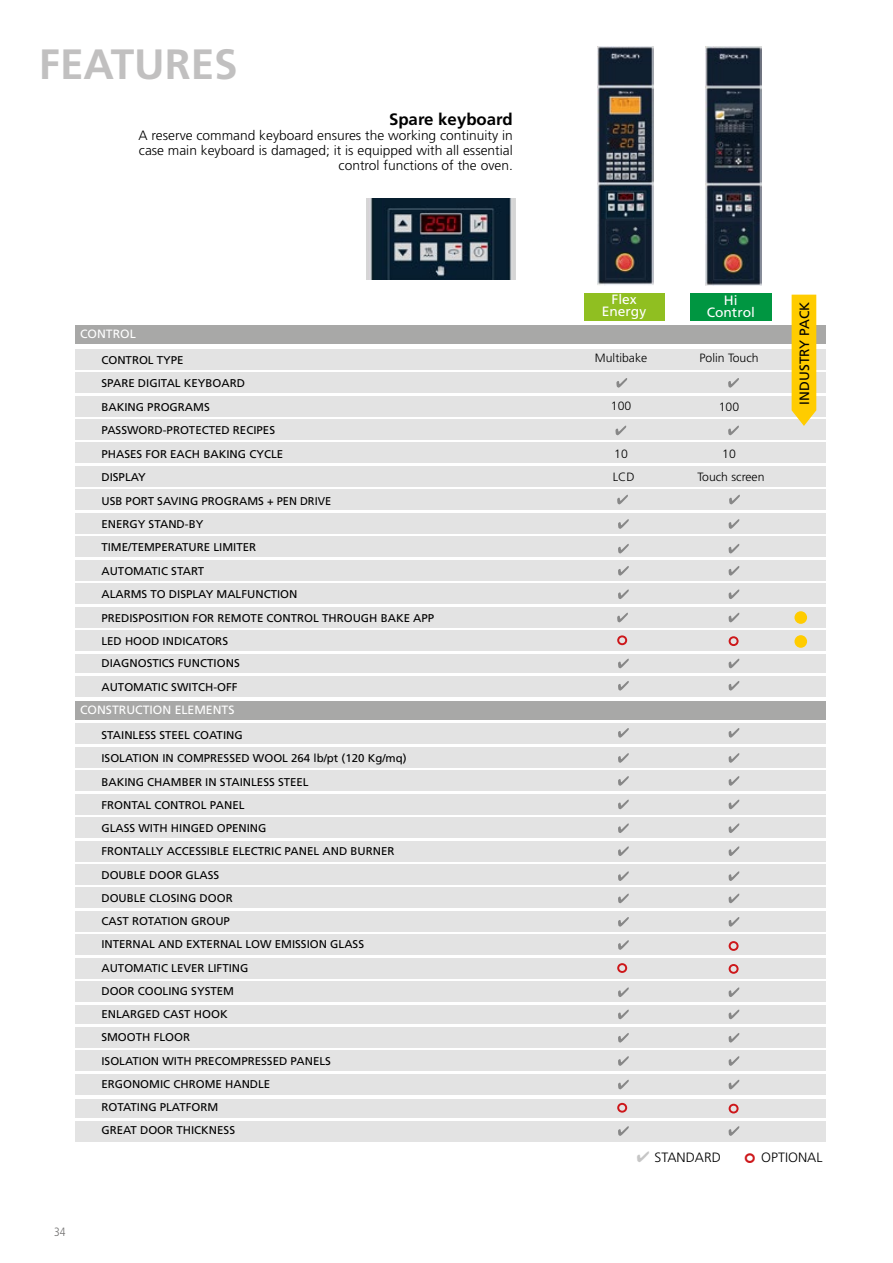
<style>
.page{position:relative;width:893px;height:1263px;background:#fff}
.page>*{position:absolute;margin:0;border:0;box-sizing:border-box;transform-origin:0 0}
.t1{font:700 42.3px "Frutiger LT Std";color:#c1c0c0}
.t2{font:700 16.5px "Frutiger LT Std";color:#000}
.t3{font:300 13.5px/15px "Frutiger LT Std";color:#000;text-align:right}
.t4{font:13.5px/12px "Frutiger LT Std";color:#fff;text-align:center}
.t5{font:13.5px "Frutiger LT Std";color:#000}
.t6{font:300 12px/23px "Frutiger LT Std";color:#000}
.t7{font:12px "Frutiger LT Std";color:#fff}
.t8{font:300 condensed 12px "Frutiger LT Std";color:#706f6f}
.t9{font:11.25px/23.2px "Frutiger LT Std";color:#000}
.s1{color:#c6c6c6}
</style>
<div class="page">
<div style="left:690px;top:293px;width:82px;height:28px;background:#009641"></div>
<img style="left:367px;top:198px;width:149px;height:81px">
<div style="left:75px;top:701px;width:751px;height:19px;background:#a8a8a7"></div>
<div style="left:75px;top:349px;width:751px;height:20px;background:#e3e3e3"></div>
<div style="left:75px;top:724px;width:751px;height:20px;background:#e3e3e3"></div>
<div style="left:75px;top:443px;width:751px;height:20px;background:#e3e3e3"></div>
<div style="left:75px;top:817px;width:751px;height:21px;background:#e3e3e3"></div>
<div style="left:75px;top:513px;width:751px;height:21px;background:#e3e3e3"></div>
<div style="left:75px;top:396px;width:751px;height:20px;background:#e3e3e3"></div>
<div style="left:75px;top:771px;width:751px;height:20px;background:#e3e3e3"></div>
<div style="left:75px;top:490px;width:751px;height:20px;background:#e3e3e3"></div>
<div style="left:75px;top:864px;width:751px;height:21px;background:#e3e3e3"></div>
<div style="left:75px;top:560px;width:751px;height:20px;background:#e3e3e3"></div>
<div style="left:75px;top:372px;width:751px;height:21px;background:#e3e3e3"></div>
<div style="left:75px;top:747px;width:751px;height:20px;background:#e3e3e3"></div>
<div style="left:75px;top:466px;width:751px;height:21px;background:#e3e3e3"></div>
<div style="left:75px;top:841px;width:751px;height:20px;background:#e3e3e3"></div>
<div style="left:75px;top:537px;width:751px;height:20px;background:#e3e3e3"></div>
<div style="left:75px;top:419px;width:751px;height:21px;background:#e3e3e3"></div>
<div style="left:75px;top:794px;width:751px;height:20px;background:#e3e3e3"></div>
<div style="left:75px;top:584px;width:751px;height:20px;background:#e3e3e3"></div>
<div style="left:75px;top:607px;width:751px;height:20px;background:#e3e3e3"></div>
<div style="left:75px;top:325px;width:751px;height:19px;background:#a8a8a7"></div>
<div style="left:792px;top:295px;width:24px;height:131px;background:#fc0"></div>
<svg style="left:729px;top:495px;width:11px;height:9px"></svg>
<svg style="left:617px;top:495px;width:11px;height:9px"></svg>
<svg style="left:728px;top:378px;width:11px;height:10px"></svg>
<svg style="left:616px;top:378px;width:11px;height:10px"></svg>
<svg style="left:618px;top:519px;width:11px;height:10px"></svg>
<svg style="left:729px;top:519px;width:10px;height:10px"></svg>
<svg style="left:618px;top:544px;width:11px;height:9px"></svg>
<svg style="left:729px;top:544px;width:10px;height:9px"></svg>
<svg style="left:618px;top:566px;width:11px;height:10px"></svg>
<svg style="left:729px;top:566px;width:10px;height:10px"></svg>
<svg style="left:618px;top:589px;width:11px;height:10px"></svg>
<svg style="left:729px;top:589px;width:10px;height:10px"></svg>
<svg style="left:729px;top:613px;width:10px;height:9px"></svg>
<svg style="left:617px;top:613px;width:11px;height:9px"></svg>
<svg style="left:618px;top:799px;width:11px;height:10px"></svg>
<svg style="left:729px;top:799px;width:10px;height:10px"></svg>
<svg style="left:618px;top:753px;width:11px;height:10px"></svg>
<svg style="left:729px;top:753px;width:10px;height:10px"></svg>
<svg style="left:618px;top:728px;width:11px;height:10px"></svg>
<svg style="left:729px;top:728px;width:10px;height:10px"></svg>
<svg style="left:618px;top:823px;width:11px;height:10px"></svg>
<svg style="left:729px;top:823px;width:10px;height:10px"></svg>
<svg style="left:618px;top:776px;width:11px;height:10px"></svg>
<svg style="left:729px;top:776px;width:10px;height:10px"></svg>
<svg style="left:618px;top:846px;width:11px;height:10px"></svg>
<svg style="left:729px;top:846px;width:10px;height:10px"></svg>
<svg style="left:618px;top:871px;width:11px;height:10px"></svg>
<svg style="left:729px;top:871px;width:10px;height:10px"></svg>
<svg style="left:615px;top:426px;width:11px;height:9px"></svg>
<svg style="left:728px;top:426px;width:11px;height:9px"></svg>
<div style="left:75px;top:935px;width:751px;height:20px;background:#e3e3e3"></div>
<div style="left:75px;top:958px;width:751px;height:20px;background:#e3e3e3"></div>
<svg style="left:729px;top:941px;width:10px;height:10px"></svg>
<svg style="left:617px;top:963px;width:10px;height:10px"></svg>
<svg style="left:729px;top:964px;width:10px;height:10px"></svg>
<div style="left:75px;top:888px;width:751px;height:20px;background:#e3e3e3"></div>
<div style="left:75px;top:981px;width:751px;height:21px;background:#e3e3e3"></div>
<div style="left:75px;top:911px;width:751px;height:20px;background:#e3e3e3"></div>
<svg style="left:618px;top:893px;width:11px;height:10px"></svg>
<svg style="left:729px;top:893px;width:10px;height:10px"></svg>
<svg style="left:618px;top:987px;width:11px;height:10px"></svg>
<svg style="left:729px;top:987px;width:10px;height:10px"></svg>
<svg style="left:618px;top:917px;width:11px;height:10px"></svg>
<svg style="left:618px;top:940px;width:11px;height:10px"></svg>
<svg style="left:729px;top:917px;width:10px;height:10px"></svg>
<div style="left:75px;top:1027px;width:751px;height:21px;background:#e3e3e3"></div>
<div style="left:75px;top:1121px;width:751px;height:20px;background:#e3e3e3"></div>
<div style="left:75px;top:1074px;width:751px;height:20px;background:#e3e3e3"></div>
<div style="left:75px;top:1051px;width:751px;height:20px;background:#e3e3e3"></div>
<div style="left:75px;top:1005px;width:751px;height:19px;background:#e3e3e3"></div>
<div style="left:75px;top:1099px;width:751px;height:19px;background:#e3e3e3"></div>
<svg style="left:618px;top:1033px;width:11px;height:9px"></svg>
<svg style="left:729px;top:1033px;width:10px;height:9px"></svg>
<svg style="left:618px;top:1080px;width:11px;height:9px"></svg>
<svg style="left:729px;top:1080px;width:10px;height:9px"></svg>
<svg style="left:618px;top:1126px;width:11px;height:10px"></svg>
<svg style="left:729px;top:1126px;width:10px;height:10px"></svg>
<div style="left:75px;top:630px;width:751px;height:21px;background:#e3e3e3"></div>
<div style="left:75px;top:676px;width:751px;height:20px;background:#e3e3e3"></div>
<div style="left:75px;top:654px;width:751px;height:19px;background:#e3e3e3"></div>
<svg style="left:618px;top:681px;width:11px;height:9px"></svg>
<svg style="left:729px;top:681px;width:10px;height:9px"></svg>
<svg style="left:618px;top:659px;width:11px;height:9px"></svg>
<svg style="left:729px;top:659px;width:10px;height:9px"></svg>
<svg style="left:617px;top:635px;width:10px;height:10px"></svg>
<svg style="left:729px;top:636px;width:10px;height:10px"></svg>
<img style="left:705px;top:46px;width:56px;height:240px">
<svg style="left:618px;top:1009px;width:11px;height:10px"></svg>
<svg style="left:729px;top:1009px;width:10px;height:10px"></svg>
<svg style="left:618px;top:1056px;width:11px;height:10px"></svg>
<svg style="left:729px;top:1056px;width:10px;height:10px"></svg>
<svg style="left:617px;top:1103px;width:10px;height:10px"></svg>
<svg style="left:729px;top:1104px;width:10px;height:9px"></svg>
<div style="left:794px;top:635px;width:13px;height:13px;background:#fc0;border-radius:50%"></div>
<div style="left:794px;top:611px;width:13px;height:13px;background:#fc0;border-radius:50%"></div>
<div style="left:584px;top:293px;width:80px;height:27px;background:#90bf21"></div>
<img style="left:598px;top:46px;width:56px;height:239px">
<img style="left:601px;top:187px;width:48px;height:32px">
<h1 class="t1" style="left:39px;top:39px;width:200px">FEATURES</h1>
<h2 class="t2" style="left:389px;top:109px;width:125px">Spare keyboard</h2>
<p class="t3" style="left:139px;top:128px;width:376px">A reserve command keyboard ensures the working continuity in case main keyboard is damaged; it is equipped with all essential control functions of the oven.</p>
<p class="t7" style="left:80px;top:327px;width:57px">CONTROL</p>
<p class="t9" style="left:101px;top:348px;width:84px">CONTROL TYPE</p>
<p class="t9" style="left:101px;top:371px;width:145px">SPARE DIGITAL KEYBOARD</p>
<p class="t9" style="left:101px;top:395px;width:110px">BAKING PROGRAMS</p>
<p class="t9" style="left:101px;top:419px;width:175px">PASSWORD-PROTECTED RECIPES</p>
<p class="t9" style="left:101px;top:442px;width:183px">PHASES FOR EACH BAKING CYCLE</p>
<p class="t9" style="left:101px;top:466px;width:46px">DISPLAY</p>
<p class="t9" style="left:101px;top:489px;width:231px">USB PORT SAVING PROGRAMS + PEN DRIVE</p>
<p class="t9" style="left:101px;top:512px;width:104px">ENERGY STAND-BY</p>
<p class="t9" style="left:101px;top:536px;width:156px">TIME/TEMPERATURE LIMITER</p>
<p class="t9" style="left:101px;top:559px;width:104px">AUTOMATIC START</p>
<p class="t9" style="left:101px;top:583px;width:198px">ALARMS TO DISPLAY MALFUNCTION</p>
<p class="t9" style="left:101px;top:606px;width:334px">PREDISPOSITION FOR REMOTE CONTROL THROUGH BAKE APP</p>
<p class="t9" style="left:101px;top:629px;width:128px">LED HOOD INDICATORS</p>
<p class="t9" style="left:101px;top:676px;width:138px">AUTOMATIC SWITCH-OFF</p>
<p class="t9" style="left:101px;top:652px;width:140px">DIAGNOSTICS FUNCTIONS</p>
<p class="t7" style="left:80px;top:702px;width:156px">CONSTRUCTION ELEMENTS</p>
<p class="t9" style="left:101px;top:724px;width:307px">STAINLESS STEEL COATING<br>ISOLATION IN COMPRESSED WOOL 264 lb/pt (120 Kg/mq)<br>BAKING CHAMBER IN STAINLESS STEEL<br>FRONTAL CONTROL PANEL<br>GLASS WITH HINGED OPENING<br>FRONTALLY ACCESSIBLE ELECTRIC PANEL AND BURNER<br>DOUBLE DOOR GLASS<br>DOUBLE CLOSING DOOR<br>CAST ROTATION GROUP<br>INTERNAL AND EXTERNAL LOW EMISSION GLASS<br>AUTOMATIC LEVER LIFTING<br>DOOR COOLING SYSTEM<br>ENLARGED CAST HOOK<br>SMOOTH FLOOR<br>ISOLATION WITH PRECOMPRESSED PANELS<br>ERGONOMIC CHROME HANDLE<br>ROTATING PLATFORM<br>GREAT DOOR THICKNESS</p>
<p class="t8" style="left:54px;top:1225px;width:13px">34</p>
<p class="t4" style="left:602px;top:294px;width:46px">Flex<br>Energy</p>
<p class="t6" style="left:595px;top:346px;width:54px">Multibake</p>
<p class="t6" style="left:611px;top:395px;width:22px">100</p>
<p class="t6" style="left:613px;top:442px;width:23px">10<br>LCD</p>
<p class="t4" style="left:707px;top:294px;width:50px">Hi<br>Control</p>
<p class="t6" style="left:699px;top:346px;width:61px">Polin Touch</p>
<p class="t6" style="left:719px;top:396px;width:22px">100</p>
<p class="t6" style="left:722px;top:442px;width:15px">10</p>
<p class="t6" style="left:697px;top:465px;width:69px">Touch screen</p>
<p class="t5" style="left:797px;top:405px;width:105px;rotate:-90deg">INDUSTRY PACK</p>
<p class="t3" style="left:637px;top:1150px;width:86px"><span class="s1">✔</span> STANDARD</p>
<p class="t3" style="left:761px;top:1150px;width:63px">OPTIONAL</p>
</div>
